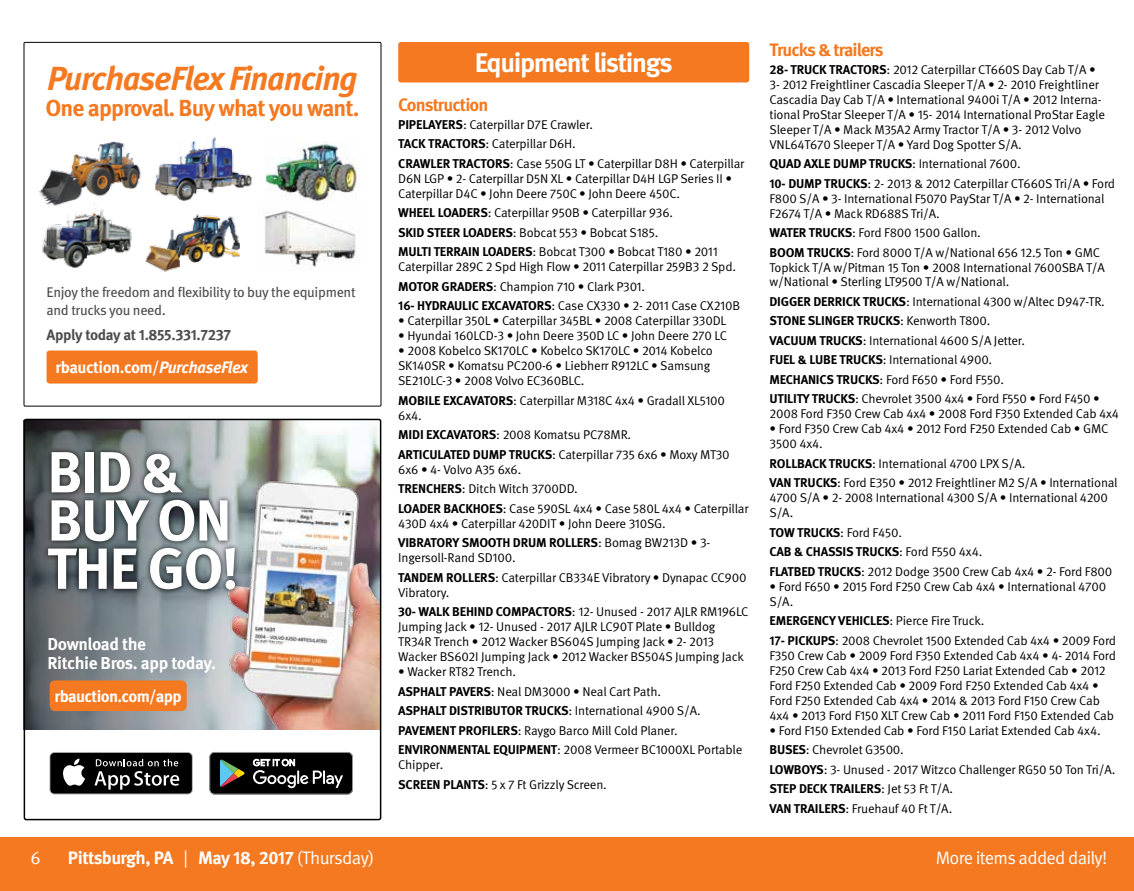
<style>
.page{position:relative;width:1134px;height:891px;background:#fff}
.page>*{position:absolute;margin:0;border:0;box-sizing:border-box;transform-origin:0 0}
.t1{font:700 57.9px/48.3px "Meta Pro";letter-spacing:-.03em;color:#fff}
.t2{font:italic 700 33.45px "Meta Pro";letter-spacing:-.04em;color:#f47920}
.t3{font:700 27px "Meta Pro";letter-spacing:-.05em;color:#fff}
.t4{font:700 23.25px "Meta Pro";letter-spacing:-.04em;color:#f47920}
.t5{font:700 18px "Meta Pro";letter-spacing:-.035em;color:#fff}
.t6{font:700 18px "Meta Pro";letter-spacing:-.05em;color:#f47920}
.t7{font:18px "Meta Pro";letter-spacing:-.04em;color:#fff}
.t8{font:700 17.25px/19.4px "Meta Pro";letter-spacing:-.025em;color:#fff}
.t9{font:700 16.5px "Meta Pro";letter-spacing:-.04em;color:#fff}
.t10{font:700 15px "Meta Pro";letter-spacing:-.025em;color:#4d4d4f}
.t11{font:14.1px/18px "Meta Pro";letter-spacing:-.025em;color:#4d4d4f}
.t12{font:12.75px/19.5px "Meta Pro";letter-spacing:-.015em;color:#000}
.s1{font-style:italic}
.s2{font-weight:700}
.s3{font-weight:400}
</style>
<div class="page">
<div style="left:0;top:837px;width:1134px;height:54px;background:#f47920"></div>
<svg style="left:49px;top:752px;width:144px;height:42px"></svg>
<div style="left:50px;top:753px;width:142px;height:41px;background:#000;border-radius:4px"></div>
<svg style="left:63px;top:759px;width:22px;height:27px"></svg>
<svg style="left:94px;top:759px;width:85px;height:31px"></svg>
<svg style="left:209px;top:752px;width:144px;height:42px;background:#2b2d2c"></svg>
<img style="left:353px;top:426px;width:25px;height:304px">
<img style="left:27px;top:422px;width:326px;height:308px">
<div style="left:42px;top:447px;width:199px;height:148px;background:#000;opacity:.75"></div>
<div style="left:50px;top:680px;width:137px;height:31px;background:#f47920;border-radius:5px"></div>
<div style="left:24px;top:419px;width:357px;height:401px;border:2px solid #000;border-radius:2px"></div>
<div style="left:398px;top:42px;width:351px;height:40px;background:#f47920;border-radius:3px"></div>
<div style="left:47px;top:351px;width:211px;height:33px;background:#f47920;border-radius:3px"></div>
<img style="left:38px;top:141px;width:103px;height:56px">
<img style="left:154px;top:137px;width:98px;height:64px">
<img style="left:266px;top:141px;width:93px;height:61px">
<img style="left:41px;top:197px;width:91px;height:71px">
<img style="left:145px;top:214px;width:95px;height:58px">
<img style="left:264px;top:210px;width:92px;height:57px">
<div style="left:24px;top:42px;width:357px;height:364px;border:1px solid #000"></div>
<h2 class="t2" style="left:47px;top:52px;width:312px">PurchaseFlex Financing</h2>
<h3 class="t4" style="left:45px;top:89px;width:316px">One approval. Buy what you want.</h3>
<p class="t11" style="left:47px;top:282px;width:311px">Enjoy the freedom and flexibility to buy the equipment and trucks you need.</p>
<p class="t10" style="left:47px;top:323px;width:186px">Apply today at 1.855.331.7237</p>
<p class="t9" style="left:55px;top:355px;width:194px">rbauction.com/<span class="s1">PurchaseFlex</span></p>
<h1 class="t1" style="left:47px;top:444px;width:193px">BID &amp;<br>BUY ON<br>THE GO!</h1>
<h3 class="t8" style="left:47px;top:633px;width:170px">Download the<br>Ritchie Bros. app today.</h3>
<p class="t9" style="left:55px;top:683px;width:129px">rbauction.com/app</p>
<h3 class="t3" style="left:475px;top:42px;width:199px">Equipment listings</h3>
<h3 class="t6" style="left:398px;top:91px;width:92px">Construction</h3>
<p class="t12" style="left:398px;top:114px;width:348px"><span class="s2">PIPELAYERS</span>: Caterpillar D7E Crawler.<br><span class="s2">TACK TRACTORS</span>: Caterpillar D6H.<br><span class="s2">CRAWLER TRACTORS</span>: Case 550G LT • Caterpillar D8H • Caterpillar</p>
<p class="t12" style="left:398px;top:170px;width:335px;line-height:15px">D6N LGP • 2- Caterpillar D5N XL • Caterpillar D4H LGP Series II •<br>Caterpillar D4C • John Deere 750C • John Deere 450C.</p>
<p class="t12" style="left:398px;top:202px;width:321px"><span class="s2">WHEEL LOADERS</span>: Caterpillar 950B • Caterpillar 936.<br><span class="s2">SKID STEER LOADERS</span>: Bobcat 553 • Bobcat S185.<br><span class="s2">MULTI TERRAIN LOADERS</span>: Bobcat T300 • Bobcat T180 • 2011</p>
<p class="t12" style="left:398px;top:256px;width:343px">Caterpillar 289C 2 Spd High Flow • 2011 Caterpillar 259B3 2 Spd.<br><span class="s2">MOTOR GRADERS</span>: Champion 710 • Clark P301.<br><span class="s2">16- HYDRAULIC EXCAVATORS</span>: Case CX330 • 2- 2011 Case CX210B</p>
<p class="t12" style="left:398px;top:310px;width:330px">• Caterpillar 350L • Caterpillar 345BL • 2008 Caterpillar 330DL</p>
<p class="t12" style="left:398px;top:325px;width:330px">• Hyundai 160LCD-3 • John Deere 350D LC • John Deere 270 LC</p>
<p class="t12" style="left:398px;top:343px;width:316px;line-height:15px">• 2008 Kobelco SK170LC • Kobelco SK170LC • 2014 Kobelco<br>SK140SR • Komatsu PC200-6 • Liebherr R912LC • Samsung<br>SE210LC-3 • 2008 Volvo EC360BLC.</p>
<p class="t12" style="left:398px;top:392px;width:328px;line-height:15px"><span class="s2">MOBILE EXCAVATORS</span>: Caterpillar M318C 4x4 • Gradall XL5100<br>6x4.</p>
<p class="t12" style="left:398px;top:424px;width:333px"><span class="s2">MIDI EXCAVATORS</span>: 2008 Komatsu PC78MR.<br><span class="s2">ARTICULATED DUMP TRUCKS</span>: Caterpillar 735 6x6 • Moxy MT30</p>
<p class="t12" style="left:398px;top:459px;width:352px">6x6 • 4- Volvo A35 6x6.<br><span class="s2">TRENCHERS</span>: Ditch Witch 3700DD.<br><span class="s2">LOADER BACKHOES</span>: Case 590SL 4x4 • Case 580L 4x4 • Caterpillar</p>
<p class="t12" style="left:398px;top:513px;width:314px">430D 4x4 • Caterpillar 420DIT • John Deere 310SG.<br><span class="s2">VIBRATORY SMOOTH DRUM ROLLERS</span>: Bomag BW213D • 3-</p>
<p class="t12" style="left:398px;top:547px;width:350px">Ingersoll-Rand SD100.<br><span class="s2">TANDEM ROLLERS</span>: Caterpillar CB334E Vibratory • Dynapac CC900</p>
<p class="t12" style="left:398px;top:582px;width:352px">Vibratory.<br><span class="s2">30- WALK BEHIND COMPACTORS</span>: 12- Unused - 2017 AJLR RM196LC</p>
<p class="t12" style="left:398px;top:619px;width:347px;line-height:15px">Jumping Jack • 12- Unused - 2017 AJLR LC90T Plate • Bulldog<br>TR34R Trench • 2012 Wacker BS604S Jumping Jack • 2- 2013<br>Wacker BS602I Jumping Jack • 2012 Wacker BS504S Jumping Jack</p>
<p class="t12" style="left:398px;top:661px;width:346px">• Wacker RT82 Trench.<br><span class="s2">ASPHALT PAVERS</span>: Neal DM3000 • Neal Cart Path.<br><span class="s2">ASPHALT DISTRIBUTOR TRUCKS</span>: International 4900 S/A.<br><span class="s2">PAVEMENT PROFILERS</span>: Raygo Barco Mill Cold Planer.<br><span class="s2">ENVIRONMENTAL EQUIPMENT</span>: 2008 Vermeer BC1000XL Portable</p>
<p class="t12" style="left:398px;top:754px;width:210px">Chipper.<br><span class="s2">SCREEN PLANTS</span>: 5 x 7 Ft Grizzly Screen.</p>
<h3 class="t6" style="left:770px;top:35px;width:116px">Trucks &amp; trailers</h3>
<p class="t12" style="left:770px;top:61px;width:337px;line-height:15px"><span class="s2">28- TRUCK TRACTORS</span>: 2012 Caterpillar CT660S Day Cab T/A • 3- 2012 Freightliner Cascadia Sleeper T/A • 2- 2010 Freightliner Cascadia Day Cab T/A • International 9400i T/A • 2012 Interna&shy;tional ProStar Sleeper T/A • 15- 2014 International ProStar Eagle Sleeper T/A • Mack M35A2 Army Tractor T/A • 3- 2012 Volvo VNL64T670 Sleeper T/A • Yard Dog Spotter S/A.</p>
<p class="t12" style="left:770px;top:153px;width:347px"><span class="s2">QUAD AXLE DUMP TRUCKS</span>: International 7600.<br><span class="s2">10- DUMP TRUCKS</span>: 2- 2013 &amp; 2012 Caterpillar CT660S Tri/A • Ford</p>
<p class="t12" style="left:770px;top:190px;width:337px;line-height:15px">F800 S/A • 3- International F5070 PayStar T/A • 2- International<br>F2674 T/A • Mack RD688S Tri/A.</p>
<p class="t12" style="left:770px;top:222px;width:332px"><span class="s2">WATER TRUCKS</span>: Ford F800 1500 Gallon.<br><span class="s2">BOOM TRUCKS</span>: Ford 8000 T/A w/National 656 12.5 Ton • GMC</p>
<p class="t12" style="left:770px;top:259px;width:337px;line-height:15px">Topkick T/A w/Pitman 15 Ton • 2008 International 7600SBA T/A w/National • Sterling LT9500 T/A w/National.</p>
<p class="t12" style="left:770px;top:291px;width:337px"><span class="s2">DIGGER DERRICK TRUCKS</span>: International 4300 w/Altec D947-TR.<br><span class="s2">STONE SLINGER TRUCKS</span>: Kenworth T800.<br><span class="s2">VACUUM TRUCKS</span>: International 4600 S/A Jetter.<br><span class="s2">FUEL &amp; LUBE TRUCKS</span>: International 4900.<br><span class="s2">MECHANICS TRUCKS</span>: Ford F650 • Ford F550.<br><span class="s2">UTILITY TRUCKS</span>: Chevrolet 3500 4x4 • Ford F550 • Ford F450 •</p>
<p class="t12" style="left:770px;top:403px;width:351px">2008 Ford F350 Crew Cab 4x4 • 2008 Ford F350 Extended Cab 4x4</p>
<p class="t12" style="left:770px;top:421px;width:340px;line-height:15px">• Ford F350 Crew Cab 4x4 • 2012 Ford F250 Extended Cab • GMC<br>3500 4x4.</p>
<p class="t12" style="left:770px;top:453px;width:350px"><span class="s2">ROLLBACK TRUCKS</span>: International 4700 LPX S/A.<br><span class="s2">VAN TRUCKS</span>: Ford E350 • 2012 Freightliner M2 S/A • International</p>
<p class="t12" style="left:770px;top:490px;width:340px;line-height:15px">4700 S/A • 2- 2008 International 4300 S/A • International 4200<br>S/A.</p>
<p class="t12" style="left:770px;top:522px;width:344px"><span class="s2">TOW TRUCKS</span>: Ford F450.<br><span class="s2">CAB &amp; CHASSIS TRUCKS</span>: Ford F550 4x4.<br><span class="s2">FLATBED TRUCKS</span>: 2012 Dodge 3500 Crew Cab 4x4 • 2- Ford F800</p>
<p class="t12" style="left:770px;top:578px;width:338px;line-height:15px">• Ford F650 • 2015 Ford F250 Crew Cab 4x4 • International 4700<br>S/A.</p>
<p class="t12" style="left:770px;top:610px;width:348px"><span class="s2">EMERGENCY VEHICLES</span>: Pierce Fire Truck.<br><span class="s2">17- PICKUPS</span>: 2008 Chevrolet 1500 Extended Cab 4x4 • 2009 Ford</p>
<p class="t12" style="left:770px;top:647px;width:348px;line-height:15px">F350 Crew Cab • 2009 Ford F350 Extended Cab 4x4 • 4- 2014 Ford F250 Crew Cab 4x4 • 2013 Ford F250 Lariat Extended Cab • 2012<br>Ford F250 Extended Cab • 2009 Ford F250 Extended Cab 4x4 • Ford F250 Extended Cab 4x4 • 2014 &amp; 2013 Ford F150 Crew Cab 4x4 • 2013 Ford F150 XLT Crew Cab • 2011 Ford F150 Extended Cab</p>
<p class="t12" style="left:770px;top:720px;width:347px">• Ford F150 Extended Cab • Ford F150 Lariat Extended Cab 4x4.<br><span class="s2">BUSES</span>: Chevrolet G3500.<br><span class="s2">LOWBOYS</span>: 3- Unused - 2017 Witzco Challenger RG50 50 Ton Tri/A.<br><span class="s2">STEP DECK TRAILERS</span>: Jet 53 Ft T/A.<br><span class="s2">VAN TRAILERS</span>: Fruehauf 40 Ft T/A.</p>
<h3 class="t5" style="left:68px;top:844px;width:308px">Pittsburgh, PA <span class="s3">|</span> May 18, 2017 <span class="s3">(Thursday)</span></h3>
<h3 class="t7" style="left:30px;top:844px;width:12px">6</h3>
<h3 class="t7" style="left:936px;top:844px;width:173px">More items added daily!</h3>
</div>
